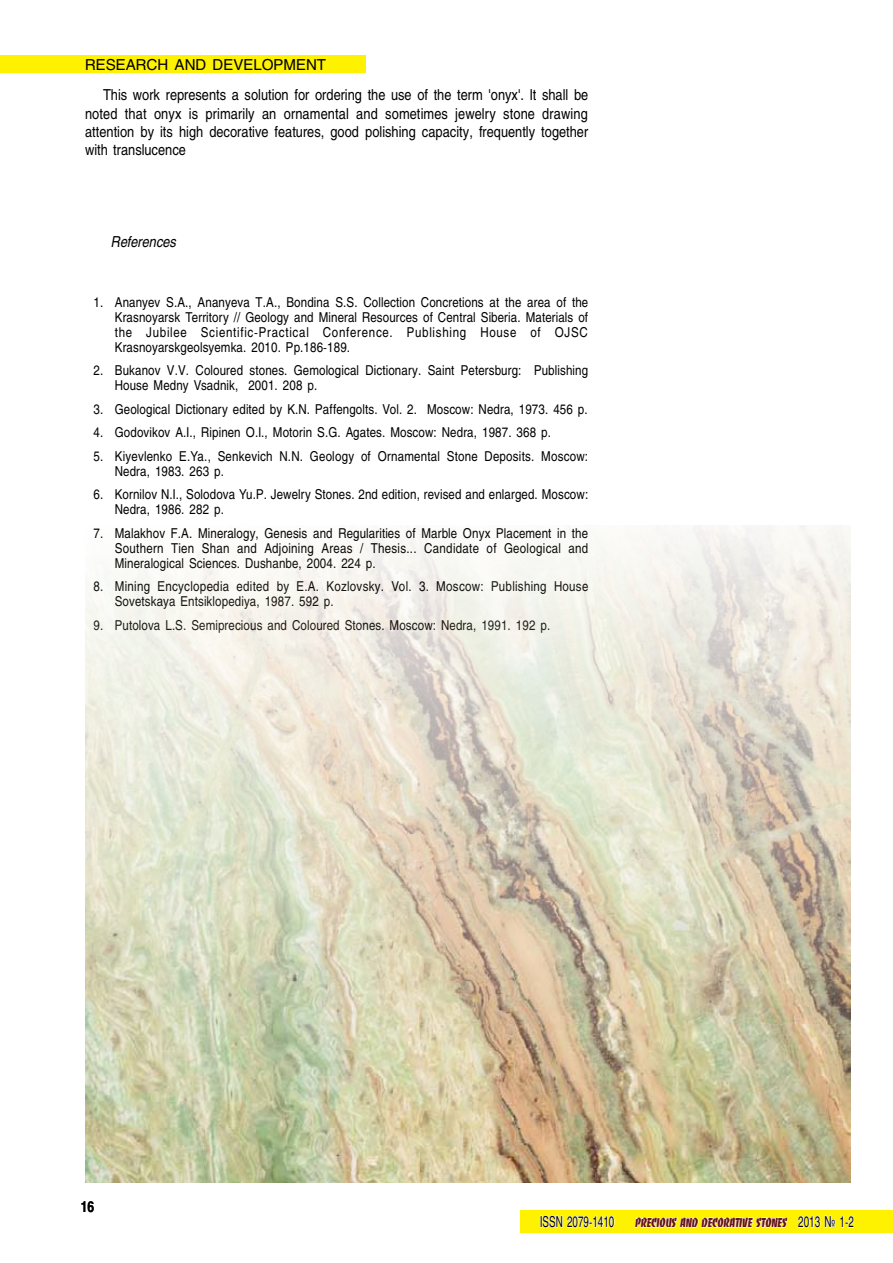
<style>
.page{position:relative;width:893px;height:1263px;background:#fff}
.page>*{position:absolute;margin:0;border:0;box-sizing:border-box;transform-origin:0 0}
.t1{font:15px/18.3px "Helios";color:#000;text-align:justify;scale:.85 1}
.t2{font:15px "Helios";color:#000}
.t3{font:15px "Helios";color:#000;scale:.65 1}
.t4{font:italic 15px "Helios";color:#000;scale:.85 1}
.t5{font:700 15px "Helios";color:#000;scale:.8 1}
.t6{font:13.5px/15px "Helios";letter-spacing:.01em;color:#000;scale:.85 1}
.t7{font:13.5px "Banco Heavy C";color:#671316;scale:.8 1}
.s1{font-family:"Helios";font-size:15px;color:#000}
</style>
<div class="page">
<div style="left:521px;top:1210px;width:372px;height:22px;background:#fff200"></div>
<img style="left:85px;top:525px;width:765px;height:657px">
<div style="left:0;top:55px;width:365px;height:17px;background:#fff200"></div>
<svg style="left:541px;top:1215px;width:74px;height:13px"></svg>
<svg style="left:634px;top:1216px;width:154px;height:12px"></svg>
<svg style="left:798px;top:1215px;width:56px;height:13px"></svg>
<p class="t2" style="left:85px;top:55px;width:243px">RESEARCH AND DEVELOPMENT</p>
<p class="t1" style="left:85px;top:86px;width:593px;text-indent:18px">This work represents a solution for ordering the use of the term 'onyx'. It shall be noted that onyx is primarily an ornamental and sometimes jewelry stone drawing attention by its high decorative features, good polishing capacity, frequently together with translucence</p>
<p class="t4" style="left:112px;top:232px;width:78px">References</p>
<p class="t6" style="left:115px;top:294px;width:558px;text-align:justify;text-indent:-21px">1. Ananyev S.A., Ananyeva T.A., Bondina S.S. Collection Concretions at the area of the Krasnoyarsk Territory // Geology and Mineral Resources of Central Siberia. Materials of the Jubilee Scientific-Practical Conference. Publishing House of OJSC Krasnoyarskgeolsyemka. 2010. Pp.186-189.</p>
<p class="t6" style="left:115px;top:363px;width:558px;text-indent:-21px">2. Bukanov V.V. Coloured stones. Gemological Dictionary. Saint Petersburg: Publishing<br>House Medny Vsadnik, 2001. 208 p.</p>
<p class="t6" style="left:94px;top:401px;width:583px">3. Geological Dictionary edited by K.N. Paffengolts. Vol. 2. Moscow: Nedra, 1973. 456 p.</p>
<p class="t6" style="left:94px;top:425px;width:540px">4. Godovikov A.I., Ripinen O.I., Motorin S.G. Agates. Moscow: Nedra, 1987. 368 p.</p>
<p class="t6" style="left:115px;top:448px;width:558px;text-indent:-21px">5. Kiyevlenko E.Ya., Senkevich N.N. Geology of Ornamental Stone Deposits. Moscow:<br>Nedra, 1983. 263 p.</p>
<p class="t6" style="left:115px;top:487px;width:558px;text-indent:-21px">6. Kornilov N.I., Solodova Yu.P. Jewelry Stones. 2nd edition, revised and enlarged. Moscow:<br>Nedra, 1986. 282 p.</p>
<p class="t6" style="left:115px;top:525px;width:559px;text-align:justify;text-indent:-21px">7. Malakhov F.A. Mineralogy, Genesis and Regularities of Marble Onyx Placement in the Southern Tien Shan and Adjoining Areas / Thesis... Candidate of Geological and Mineralogical Sciences. Dushanbe, 2004. 224 p.</p>
<p class="t6" style="left:115px;top:579px;width:559px;text-indent:-21px">8. Mining Encyclopedia edited by E.A. Kozlovsky. Vol. 3. Moscow: Publishing House<br>Sovetskaya Entsiklopediya, 1987. 592 p.</p>
<p class="t6" style="left:94px;top:617px;width:539px">9. Putolova L.S. Semiprecious and Coloured Stones. Moscow: Nedra, 1991. 192 p.</p>
<p class="t5" style="left:81px;top:1198px;width:18px">16</p>
<p class="t3" style="left:540px;top:1213px;width:116px">ISSN 2079-1410</p>
<p class="t7" style="left:635px;top:1214px;width:275px">PRECIOUS AND DECORATIVE STONES <span class="s1">2013 № 1-2</span></p>
</div>
